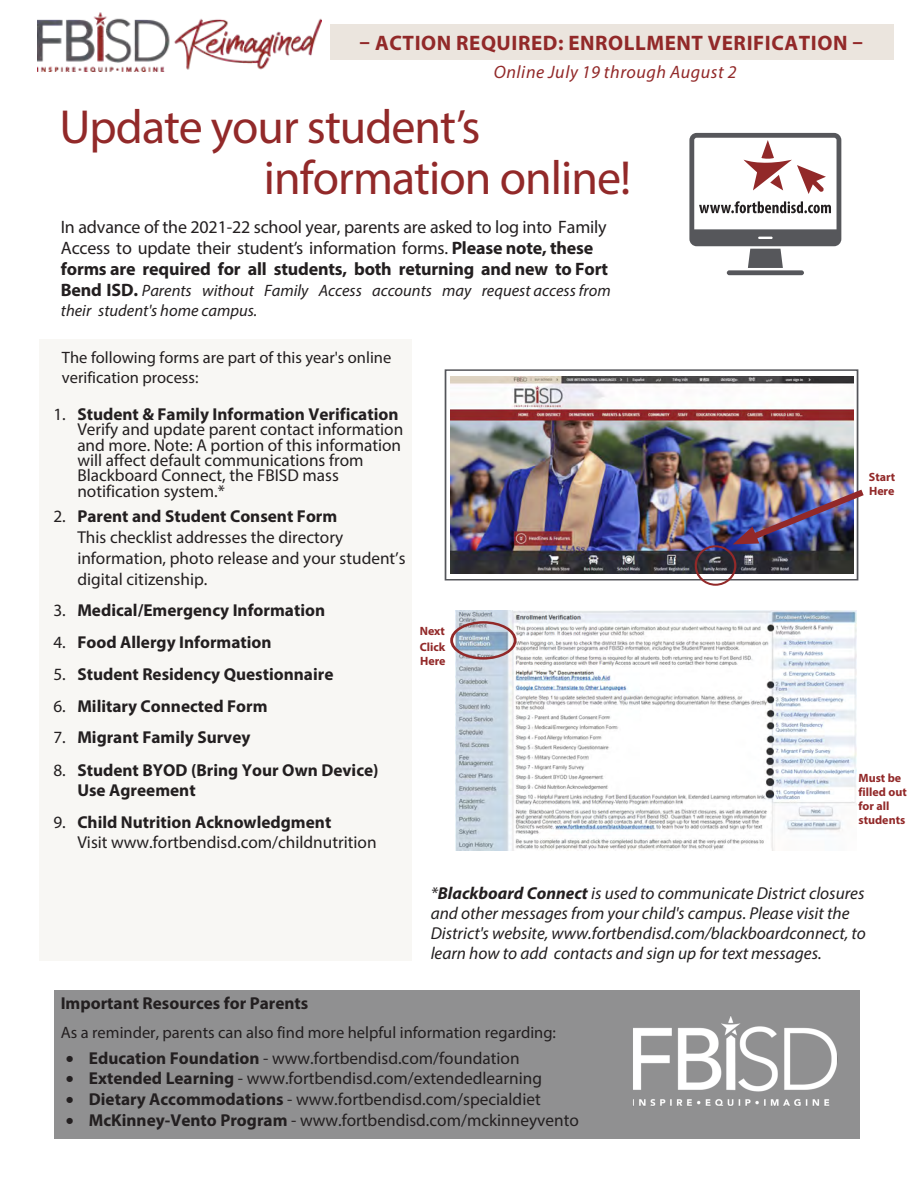
<style>
.page{position:relative;width:918px;height:1188px;background:#fff}
.page>*{position:absolute;margin:0;border:0;box-sizing:border-box;transform-origin:0 0}
.t1{font:48px/50.4px "Myriad Pro";letter-spacing:-.02em;color:#922929}
.t2{font:700 21px "Myriad Pro";letter-spacing:.025em;color:#922929}
.t3{font:18px/21.1px "Myriad Pro";letter-spacing:-.01em;color:#231f20}
.t4{font:italic 18px "Myriad Pro";letter-spacing:.03em;color:#922929}
.t5{font:17.25px/15.3px "Myriad Pro";color:#231f20}
.t6{font:italic 17.25px/20px "Myriad Pro";color:#231f20}
.t7{font:700 17.25px/19.8px "Myriad Pro";color:#231f20}
.t8{font:16.5px/20.4px "Myriad Pro";color:#231f20}
.t9{font:italic 16.5px/19.8px "Myriad Pro";color:#231f20}
.t10{font:700 12px/14.2px "Myriad Pro";color:#922929}
.s1{font-weight:700}
.s2{font-weight:700;font-style:normal;font-size:18px}
.s3{font-weight:400}
</style>
<div class="page">
<img style="left:456px;top:610px;width:401px;height:240px">
<div style="left:55px;top:991px;width:805px;height:148px;background:#909091"></div>
<div style="left:40px;top:339px;width:372px;height:622px;background:#f8f7f4"></div>
<div style="left:330px;top:24px;width:564px;height:36px;background:#ebe5de"></div>
<div style="left:727px;top:270px;width:77px;height:5px;background:#56575b;border-radius:2px"></div>
<svg style="left:689px;top:133px;width:152px;height:135px"></svg>
<div style="left:445px;top:369px;width:413px;height:212px;border:2px solid #54555a"></div>
<img style="left:633px;top:1016px;width:205px;height:91px">
<div style="left:450px;top:621px;width:66px;height:39px;border:3px solid #922929;border-radius:50%"></div>
<img style="left:37px;top:13px;width:284px;height:59px">
<img style="left:450px;top:376px;width:404px;height:197px">
<div style="left:695px;top:545px;width:41px;height:41px;border:2px solid #922929;border-radius:50%"></div>
<img style="left:733px;top:485px;width:131px;height:59px">
<p class="t2" style="left:359px;top:29px;width:505px">– ACTION REQUIRED: ENROLLMENT VERIFICATION –</p>
<p class="t4" style="left:494px;top:61px;width:244px">Online July 19 through August 2</p>
<p class="t1" style="left:264px;top:101px;width:369px;text-indent:-204px">Update your student’s information online!</p>
<p class="t3" style="left:61px;top:216px;width:549px">In advance of the 2021-22 school year, parents are asked to log into Family<br>Access to update their student’s information forms. <span class="s1">Please note, these forms are required for all students, both returning and new to Fort</span></p>
<p class="t9" style="left:61px;top:281px;width:551px"><span class="s2">Bend ISD.</span> Parents without Family Access accounts may request access from their student's home campus.</p>
<p class="t8" style="left:62px;top:347px;width:331px">The following forms are part of this year's online verification process:</p>
<p class="t5" style="left:77px;top:406px;width:327px;text-indent:-24px">1. <span class="s1">Student &amp; Family Information Verification </span>Verify and update parent contact information and more. Note: A portion of this information will affect default communications from Blackboard Connect, the FBISD mass notification system.*</p>
<p class="t5" style="left:77px;top:506px;width:330px;line-height:20.7px;text-indent:-24px">2. <span class="s1">Parent and Student Consent Form<br></span>This checklist addresses the directory information, photo release and your student’s digital citizenship.</p>
<p class="t7" style="left:53px;top:600px;width:273px"><span class="s3">3.</span> Medical/Emergency Information</p>
<p class="t7" style="left:53px;top:632px;width:220px"><span class="s3">4.</span> Food Allergy Information</p>
<p class="t7" style="left:53px;top:664px;width:282px"><span class="s3">5.</span> Student Residency Questionnaire</p>
<p class="t7" style="left:53px;top:695px;width:216px"><span class="s3">6.</span> Military Connected Form</p>
<p class="t7" style="left:53px;top:727px;width:199px"><span class="s3">7.</span> Migrant Family Survey</p>
<p class="t7" style="left:77px;top:760px;width:303px;text-indent:-24px"><span class="s3">8.</span> Student BYOD (Bring Your Own Device)<br>Use Agreement</p>
<p class="t5" style="left:77px;top:811px;width:301px;line-height:20.7px;text-indent:-24px">9. <span class="s1">Child Nutrition Acknowledgment<br></span>Visit www.fortbendisd.com/childnutrition</p>
<p class="t10" style="left:420px;top:624px;width:27px">Next</p>
<p class="t10" style="left:420px;top:639px;width:27px">Click</p>
<p class="t10" style="left:420px;top:653px;width:27px">Here</p>
<p class="t10" style="left:869px;top:469px;width:28px">Start</p>
<p class="t10" style="left:869px;top:484px;width:27px">Here</p>
<p class="t10" style="left:859px;top:770px;width:50px">Must be filled out for all students</p>
<p class="t6" style="left:431px;top:883px;width:437px">*<span class="s1">Blackboard Connect</span> is used to communicate District closures and other messages from your child's campus. Please visit the District's website, www.fortbendisd.com/blackboardconnect, to learn how to add contacts and sign up for text messages.</p>
<p class="t7" style="left:61px;top:992px;width:249px">Important Resources for Parents</p>
<p class="t8" style="left:61px;top:1022px;width:497px">As a reminder, parents can also find more helpful information regarding:</p>
<p class="t5" style="left:66px;top:1050px;width:455px">• <span class="s1">Education Foundation</span> - www.fortbendisd.com/foundation</p>
<p class="t5" style="left:66px;top:1071px;width:478px">• <span class="s1">Extended Learning</span> - www.fortbendisd.com/extendedlearning</p>
<p class="t5" style="left:66px;top:1091px;width:476px">• <span class="s1">Dietary Accommodations</span> - www.fortbendisd.com/specialdiet</p>
<p class="t5" style="left:66px;top:1112px;width:515px">• <span class="s1">McKinney-Vento Program</span> - www.fortbendisd.com/mckinneyvento</p>
</div>
